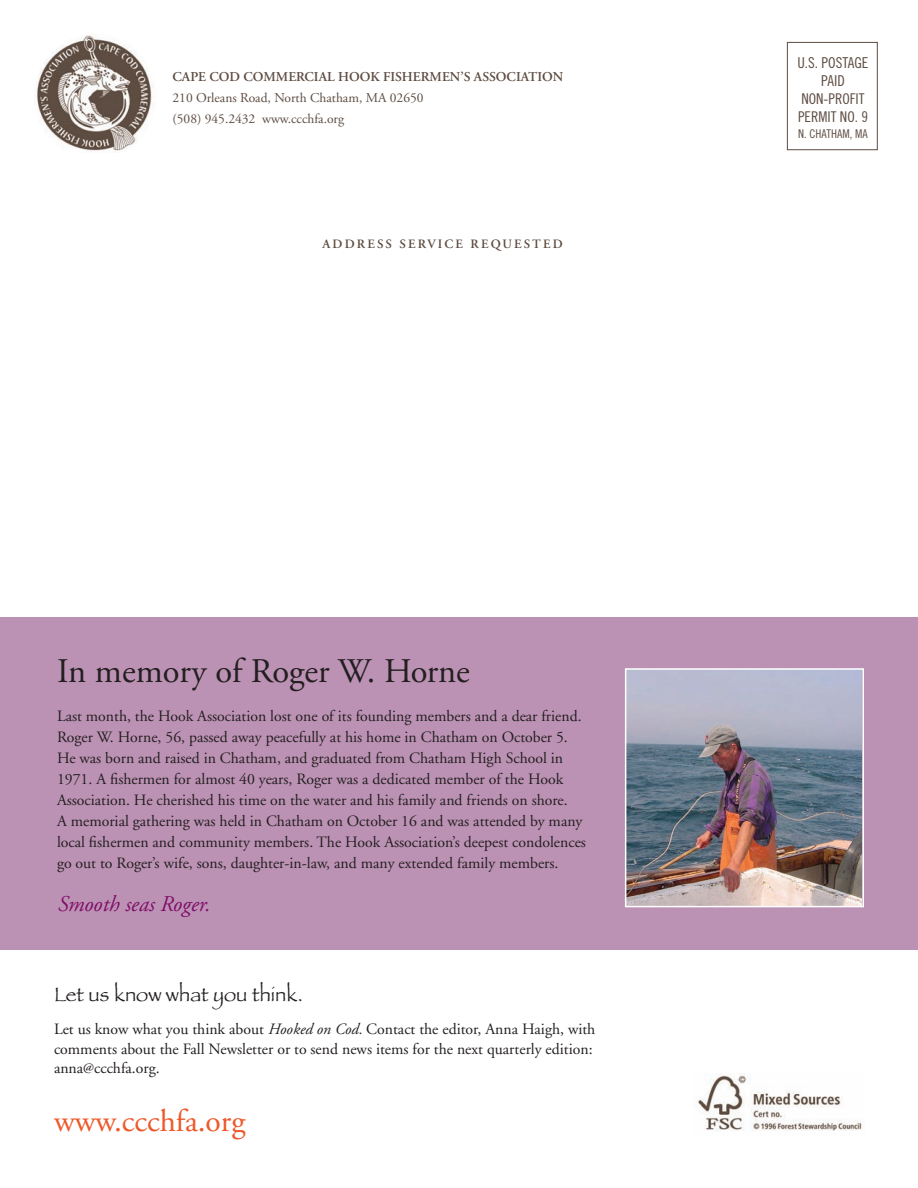
<style>
.page{position:relative;width:918px;height:1188px;background:#fff}
.page>*{position:absolute;margin:0;border:0;box-sizing:border-box;transform-origin:0 0}
.t1{font:34.5px "Adobe Garamond";color:#231f20}
.t2{font:31.5px "Adobe Garamond";color:#ee5829}
.t3{font:italic 22.5px "Adobe Garamond";color:#7f0e69}
.t4{font:20.25px "Papyrus";color:#231f20}
.t5{font:15.75px/21px "Adobe Garamond";color:#231f20}
.t6{font:15px/18px "Trade Gothic Cond Eighteen";color:#5d4c42;text-align:center}
.t7{font:14.85px/18px "Trade Gothic Cond Eighteen";color:#5d4c42}
.t8{font:13.5px/21px "Adobe Garamond";color:#5d4c42}
.t9{font:600 13.5px "Adobe Garamond";color:#5d4c42}
.t10{font:600 12.75px "Adobe Garamond";letter-spacing:.17em;color:#5d4c42}
.t11{font:12px "Trade Gothic Cond Eighteen";color:#5d4c42}
.s1{font-style:italic}
.s2{font-size:14.25px}
</style>
<div class="page">
<div style="left:0;top:617px;width:918px;height:332px;background:#bc92b4"></div>
<img style="left:37px;top:35px;width:116px;height:116px">
<div style="left:787px;top:42px;width:91px;height:108px;border:1px solid #5d4c42"></div>
<img style="left:697px;top:1074px;width:165px;height:57px">
<img style="left:628px;top:671px;width:233px;height:233px">
<div style="left:625px;top:668px;width:239px;height:239px;border:2px solid #fff"></div>
<p class="t9" style="left:173px;top:71px;width:392px">CAPE COD COMMERCIAL HOOK FISHERMEN’S ASSOCIATION</p>
<p class="t8" style="left:173px;top:88px;width:253px">210 Orleans Road, North Chatham, MA 02650 (508) 945.2432 www.ccchfa.org</p>
<p class="t10" style="left:322px;top:239px;width:242px">ADDRESS SERVICE REQUESTED</p>
<h1 class="t1" style="left:57px;top:657px;width:414px">In memory of Roger W. Horne</h1>
<p class="t5" style="left:57px;top:707px;width:531px">Last month, the Hook Association lost one of its founding members and a dear friend.<br>Roger W. Horne, 56, passed away peacefully at his home in Chatham on October 5.<br>He was born and raised in Chatham, and graduated from Chatham High School in 1971. A fishermen for almost 40 years, Roger was a dedicated member of the Hook Association. He cherished his time on the water and his family and friends on shore.<br>A memorial gathering was held in Chatham on October 16 and was attended by many local fishermen and community members. The Hook Association’s deepest condolences go out to Roger’s wife, sons, daughter-in-law, and many extended family members.</p>
<h3 class="t3" style="left:57px;top:895px;width:154px">Smooth seas Roger.</h3>
<p class="t4" style="left:54px;top:982px;width:251px">Let us know what you think.</p>
<p class="t5" style="left:54px;top:1021px;width:543px;line-height:19.5px">Let us know what you think about <span class="s1">Hooked on Cod.</span> Contact the editor, Anna Haigh, with comments about the Fall Newsletter or to send news items for the next quarterly edition: anna<span class="s2">@</span>ccchfa.org.</p>
<h2 class="t2" style="left:54px;top:1108px;width:193px">www.ccchfa.org</h2>
<p class="t6" style="left:797px;top:55px;width:73px">U.S. POSTAGE<br>PAID</p>
<p class="t7" style="left:798px;top:91px;width:71px">NON-PROFIT<br>PERMIT NO. 9</p>
<p class="t11" style="left:798px;top:130px;width:71px">N. CHATHAM, MA</p>
</div>
